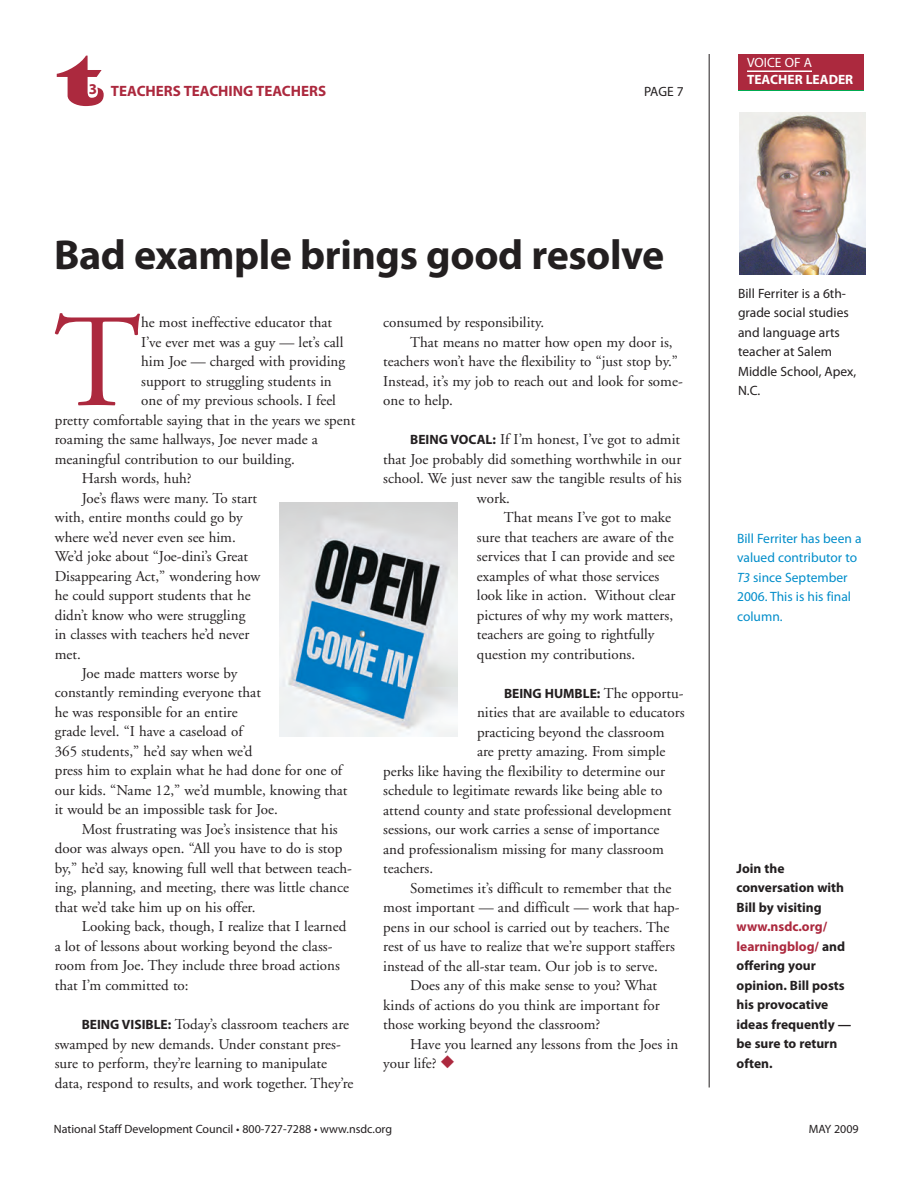
<style>
.page{position:relative;width:918px;height:1188px;background:#fff}
.page>*{position:absolute;margin:0;border:0;box-sizing:border-box;transform-origin:0 0}
.t1{font:132.6px "Adobe Garamond";color:#ac293e}
.t2{font:72px "Latin Wide";color:#ac293e}
.t3{font:700 42px "Myriad Pro";letter-spacing:-.01em;color:#231f20}
.t4{font:15px/19.5px "Adobe Garamond";color:#231f20}
.t5{font:700 15px "Myriad Pro";color:#ac293e}
.t6{font:700 13.5px/19.5px "Myriad Pro";color:#231f20}
.t7{font:13.5px/19.5px "Myriad Pro";color:#231f20}
.t8{font:13.5px/19.5px "Myriad Pro";color:#008dca}
.t9{font:700 13.5px "Myriad Pro";color:#fff}
.t10{font:13.5px "Myriad Pro";color:#fff}
.t11{font:12px "Myriad Pro";color:#231f20}
.s1{font-family:"Myriad Pro";font-weight:700;font-size:13.5px}
.s2{font-family:"Adobe Garamond";font-weight:400;font-size:15px}
.s3{color:#ac293e}
.s4{font-style:italic}
</style>
<div class="page">
<div style="left:738px;top:55px;width:126px;height:36px;background:#00ab51"></div>
<hr style="left:709px;top:54px;width:1px;height:1034px;background:#231f20">
<img style="left:739px;top:112px;width:126px;height:162px">
<div style="left:738px;top:54px;width:126px;height:36px;background:#ac293e"></div>
<hr style="left:747px;top:70px;width:65px;height:2px;background:#fff">
<img style="left:279px;top:502px;width:179px;height:234px">
<h2 class="t2" style="left:59px;top:37px;width:47px">t</h2>
<p class="t5" style="left:89px;top:85px;width:239px">3 TEACHERS TEACHING TEACHERS</p>
<p class="t7" style="left:644px;top:82px;width:41px">PAGE 7</p>
<p class="t10" style="left:747px;top:58px;width:66px">VOICE OF A</p>
<p class="t9" style="left:747px;top:74px;width:108px">TEACHER LEADER</p>
<p class="t10" style="left:741px;top:59px;width:60px">LEARNING</p>
<p class="t9" style="left:741px;top:75px;width:39px">CYCLE</p>
<h3 class="t3" style="left:54px;top:239px;width:612px">Bad example brings good resolve</h3>
<h1 class="t1" style="left:54px;top:310px;width:89px">T</h1>
<p class="t4" style="left:141px;top:314px;width:192px">he most ineffective educator that</p>
<p class="t4" style="left:141px;top:333px;width:204px">I’ve ever met was a guy — let’s call</p>
<p class="t4" style="left:141px;top:353px;width:205px">him Joe — charged with providing</p>
<p class="t4" style="left:141px;top:372px;width:192px">support to struggling students in</p>
<p class="t4" style="left:141px;top:392px;width:196px">one of my previous schools. I feel</p>
<p class="t4" style="left:55px;top:411px;width:302px">pretty comfortable saying that in the years we spent</p>
<p class="t4" style="left:55px;top:431px;width:265px">roaming the same hallways, Joe never made a</p>
<p class="t4" style="left:55px;top:450px;width:242px">meaningful contribution to our building.</p>
<p class="t4" style="left:82px;top:470px;width:111px">Harsh words, huh?</p>
<p class="t4" style="left:82px;top:489px;width:177px">Joe’s flaws were many. To start</p>
<p class="t4" style="left:55px;top:509px;width:189px">with, entire months could go by</p>
<p class="t4" style="left:55px;top:528px;width:183px">where we’d never even see him.</p>
<p class="t4" style="left:55px;top:548px;width:195px">We’d joke about “Joe-dini’s Great</p>
<p class="t4" style="left:55px;top:567px;width:207px">Disappearing Act,” wondering how</p>
<p class="t4" style="left:55px;top:587px;width:197px">he could support students that he</p>
<p class="t4" style="left:55px;top:606px;width:192px">didn’t know who were struggling</p>
<p class="t4" style="left:55px;top:626px;width:196px">in classes with teachers he’d never</p>
<p class="t4" style="left:55px;top:645px;width:28px">met.</p>
<p class="t4" style="left:82px;top:665px;width:157px">Joe made matters worse by</p>
<p class="t4" style="left:55px;top:684px;width:208px">constantly reminding everyone that</p>
<p class="t4" style="left:55px;top:704px;width:184px">he was responsible for an entire</p>
<p class="t4" style="left:55px;top:723px;width:189px">grade level. “I have a caseload of</p>
<p class="t4" style="left:55px;top:743px;width:199px">365 students,” he’d say when we’d</p>
<p class="t4" style="left:55px;top:762px;width:289px">press him to explain what he had done for one of</p>
<p class="t4" style="left:55px;top:782px;width:294px">our kids. “Name 12,” we’d mumble, knowing that</p>
<p class="t4" style="left:55px;top:801px;width:225px">it would be an impossible task for Joe.</p>
<p class="t4" style="left:82px;top:821px;width:257px">Most frustrating was Joe’s insistence that his</p>
<p class="t4" style="left:55px;top:840px;width:289px">door was always open. “All you have to do is stop</p>
<p class="t4" style="left:55px;top:860px;width:299px">by,” he’d say, knowing full well that between teach-</p>
<p class="t4" style="left:55px;top:879px;width:296px">ing, planning, and meeting, there was little chance</p>
<p class="t4" style="left:55px;top:899px;width:202px">that we’d take him up on his offer.</p>
<p class="t4" style="left:82px;top:918px;width:266px">Looking back, though, I realize that I learned</p>
<p class="t4" style="left:55px;top:938px;width:279px">a lot of lessons about working beyond the class-</p>
<p class="t4" style="left:55px;top:957px;width:287px">room from Joe. They include three broad actions</p>
<p class="t4" style="left:55px;top:977px;width:135px">that I’m committed to:</p>
<p class="t4" style="left:55px;top:1016px;width:300px;text-indent:27px"><span class="s1">BEING VISIBLE:</span> Today’s classroom teachers are swamped by new demands. Under constant pres&shy;sure to perform, they’re learning to manipulate data, respond to results, and work together. They’re</p>
<p class="t4" style="left:383px;top:314px;width:162px">consumed by responsibility.</p>
<p class="t4" style="left:410px;top:333px;width:264px">That means no matter how open my door is,</p>
<p class="t4" style="left:383px;top:353px;width:296px">teachers won’t have the flexibility to “just stop by.”</p>
<p class="t4" style="left:383px;top:372px;width:301px">Instead, it’s my job to reach out and look for some-</p>
<p class="t4" style="left:383px;top:392px;width:71px">one to help.</p>
<p class="t4" style="left:410px;top:431px;width:271px"><span class="s1">BEING VOCAL:</span> If I’m honest, I’ve got to admit</p>
<p class="t4" style="left:383px;top:450px;width:300px">that Joe probably did something worthwhile in our</p>
<p class="t4" style="left:383px;top:470px;width:300px">school. We just never saw the tangible results of his</p>
<p class="t4" style="left:477px;top:489px;width:35px">work.</p>
<p class="t4" style="left:504px;top:509px;width:169px">That means I’ve got to make</p>
<p class="t4" style="left:477px;top:528px;width:198px">sure that teachers are aware of the</p>
<p class="t4" style="left:477px;top:548px;width:199px">services that I can provide and see</p>
<p class="t4" style="left:477px;top:567px;width:184px">examples of what those services</p>
<p class="t4" style="left:477px;top:587px;width:200px">look like in action. Without clear</p>
<p class="t4" style="left:477px;top:606px;width:198px">pictures of why my work matters,</p>
<p class="t4" style="left:477px;top:626px;width:179px">teachers are going to rightfully</p>
<p class="t4" style="left:477px;top:645px;width:160px">question my contributions.</p>
<p class="t6" style="left:504px;top:684px;width:181px">BEING HUMBLE: <span class="s2">The opportu-</span></p>
<p class="t4" style="left:477px;top:704px;width:209px">nities that are available to educators</p>
<p class="t4" style="left:477px;top:723px;width:189px">practicing beyond the classroom</p>
<p class="t4" style="left:477px;top:743px;width:190px">are pretty amazing. From simple</p>
<p class="t4" style="left:383px;top:762px;width:283px">perks like having the flexibility to determine our</p>
<p class="t4" style="left:383px;top:782px;width:281px">schedule to legitimate rewards like being able to</p>
<p class="t4" style="left:383px;top:801px;width:290px">attend county and state professional development</p>
<p class="t4" style="left:383px;top:821px;width:278px">sessions, our work carries a sense of importance</p>
<p class="t4" style="left:383px;top:840px;width:282px">and professionalism missing for many classroom</p>
<p class="t4" style="left:383px;top:860px;width:51px">teachers.</p>
<p class="t4" style="left:410px;top:879px;width:263px">Sometimes it’s difficult to remember that the</p>
<p class="t4" style="left:383px;top:899px;width:298px">most important — and difficult — work that hap-</p>
<p class="t4" style="left:383px;top:918px;width:288px">pens in our school is carried out by teachers. The</p>
<p class="t4" style="left:383px;top:938px;width:293px">rest of us have to realize that we’re support staffers</p>
<p class="t4" style="left:383px;top:957px;width:276px">instead of the all-star team. Our job is to serve.</p>
<p class="t4" style="left:410px;top:977px;width:248px">Does any of this make sense to you? What</p>
<p class="t4" style="left:383px;top:996px;width:278px">kinds of actions do you think are important for</p>
<p class="t4" style="left:383px;top:1016px;width:219px">those working beyond the classroom?</p>
<p class="t4" style="left:410px;top:1035px;width:269px">Have you learned any lessons from the Joes in</p>
<p class="t4" style="left:383px;top:1055px;width:73px">your life? <span class="s3">◆</span></p>
<p class="t7" style="left:738px;top:284px;width:120px">Bill Ferriter is a 6th&shy;grade social studies and language arts teacher at Salem<br>Middle School, Apex,<br>N.C.</p>
<p class="t8" style="left:737px;top:529px;width:126px">Bill Ferriter has been a valued contributor to<br><span class="s4">T3</span> since September<br>2006. This is his final column.</p>
<p class="t6" style="left:737px;top:860px;width:109px">Join the conversation with<br>Bill by visiting</p>
<p class="t6" style="left:737px;top:918px;width:116px"><span class="s3">www.nsdc.org/ learningblog/</span> and offering your opinion. Bill posts his provocative ideas frequently — be sure to return often.</p>
<p class="t11" style="left:54px;top:1125px;width:340px">National Staff Development Council • 800-727-7288 • www.nsdc.org</p>
<p class="t11" style="left:809px;top:1125px;width:51px">MAY 2009</p>
</div>
